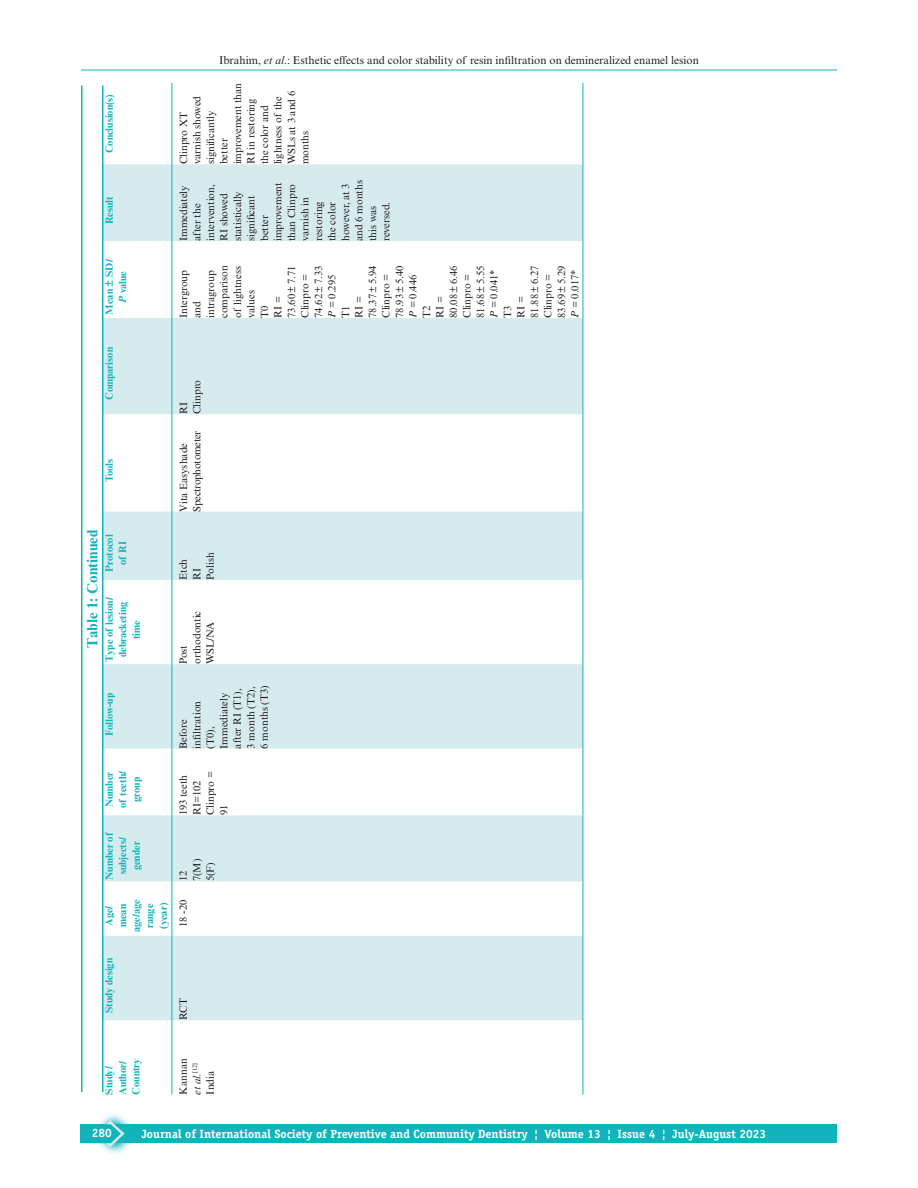
<style>
.page{position:relative;width:918px;height:1188px;background:#fff}
.page>*{position:absolute;margin:0;border:0;box-sizing:border-box;transform-origin:0 0}
.t1{font:700 15px "Times New Roman MT Std";color:#11b4bb}
.t2{font:700 12px "Officina Serif Std";color:#fff}
.t3{font:11.25px "Times New Roman MT Std";color:#231f20}
.t4{font:10.5px/13.5px "Times New Roman MT Std";color:#231f20}
.t5{font:700 10.5px/13.5px "Times New Roman MT Std";color:#11b4bb;text-align:center}
.t6{font:10.5px/13.5px "Times New Roman MT Std";letter-spacing:-.03em;color:#231f20}
.s1{font-style:italic}
</style>
<div class="page">
<div style="left:81px;top:1124px;width:756px;height:19px;background:#11b4bb"></div>
<svg style="left:102px;top:1114px;width:29px;height:40px"></svg>
<svg style="left:81px;top:1120px;width:44px;height:27px"></svg>
<hr style="left:81px;top:70px;width:756px;height:1px;background:#11b4bb">
<svg style="left:104px;top:164px;width:479px;height:856px;fill:#d5ebed"></svg>
<hr style="left:172px;top:1020px;width:1px;height:75px;background:#11b4bb">
<hr style="left:172px;top:936px;width:1px;height:84px;background:#11b4bb">
<hr style="left:172px;top:881px;width:1px;height:55px;background:#11b4bb">
<hr style="left:172px;top:815px;width:1px;height:66px;background:#11b4bb">
<hr style="left:172px;top:749px;width:1px;height:66px;background:#11b4bb">
<hr style="left:172px;top:664px;width:1px;height:85px;background:#11b4bb">
<hr style="left:172px;top:580px;width:1px;height:84px;background:#11b4bb">
<hr style="left:172px;top:512px;width:1px;height:68px;background:#11b4bb">
<hr style="left:172px;top:414px;width:1px;height:98px;background:#11b4bb">
<hr style="left:172px;top:318px;width:1px;height:96px;background:#11b4bb">
<hr style="left:172px;top:241px;width:1px;height:77px;background:#11b4bb">
<hr style="left:172px;top:164px;width:1px;height:77px;background:#11b4bb">
<hr style="left:172px;top:83px;width:1px;height:81px;background:#11b4bb">
<hr style="left:583px;top:1020px;width:1px;height:75px;background:#11b4bb">
<hr style="left:583px;top:936px;width:1px;height:84px;background:#11b4bb">
<hr style="left:583px;top:881px;width:1px;height:55px;background:#11b4bb">
<hr style="left:583px;top:815px;width:1px;height:66px;background:#11b4bb">
<hr style="left:583px;top:749px;width:1px;height:66px;background:#11b4bb">
<hr style="left:583px;top:664px;width:1px;height:85px;background:#11b4bb">
<hr style="left:583px;top:580px;width:1px;height:84px;background:#11b4bb">
<hr style="left:583px;top:512px;width:1px;height:68px;background:#11b4bb">
<hr style="left:583px;top:414px;width:1px;height:98px;background:#11b4bb">
<hr style="left:583px;top:318px;width:1px;height:96px;background:#11b4bb">
<hr style="left:583px;top:241px;width:1px;height:77px;background:#11b4bb">
<hr style="left:583px;top:164px;width:1px;height:77px;background:#11b4bb">
<hr style="left:583px;top:83px;width:1px;height:81px;background:#11b4bb">
<hr style="left:81px;top:86px;width:1px;height:1006px;background:#11b4bb">
<hr style="left:102px;top:86px;width:2px;height:1006px;background:#11b4bb">
<p class="t5" style="left:102px;top:153px;width:61px;rotate:-90deg">Conclusion(s)</p>
<p class="t5" style="left:102px;top:224px;width:29px;rotate:-90deg">Result</p>
<p class="t5" style="left:102px;top:315px;width:57px;rotate:-90deg">Mean ± SD/<br><span class="s1">P</span> value</p>
<p class="t3" style="left:219px;top:54px;width:481px">Ibrahim, <span class="s1">et al</span>.: Esthetic effects and color stability of resin infiltration on demineralized enamel lesion</p>
<p class="t4" style="left:177px;top:164px;width:83px;rotate:-90deg">Clinpro XT varnish showed significantly better improvement than<br>RI in restoring the color and lightness of the<br>WSLs at 3 and 6 months</p>
<p class="t4" style="left:177px;top:241px;width:62px;rotate:-90deg">Immediately after the intervention,<br>RI showed statistically significant better improvement than Clinpro varnish in restoring<br>the color however, at 3 and 6 months this was reversed.</p>
<p class="t4" style="left:177px;top:318px;width:54px;rotate:-90deg">Intergroup and intragroup comparison of lightness values<br>T0<br>RI =<br>73.60±7.71<br>Clinpro =<br>74.62±7.33<br><span class="s1">P =</span> 0.295<br>T1<br>RI =<br>78.37±5.94<br>Clinpro =<br>78.93±5.40<br><span class="s1">P =</span> 0.446<br>T2<br>RI =<br>80.08±6.46<br>Clinpro =<br>81.68±5.55<br><span class="s1">P =</span> 0.041*<br>T3<br>RI =<br>81.88±6.27<br>Clinpro =<br>83.69±5.29<br><span class="s1">P =</span> 0.017*</p>
<p class="t5" style="left:102px;top:400px;width:54px;rotate:-90deg">Comparison</p>
<p class="t5" style="left:102px;top:482px;width:25px;rotate:-90deg">Tools</p>
<h1 class="t1" style="left:83px;top:648px;width:119px;rotate:-90deg">Table 1: Continued</h1>
<p class="t5" style="left:102px;top:572px;width:39px;rotate:-90deg">Protocol of RI</p>
<p class="t5" style="left:102px;top:662px;width:66px;rotate:-90deg">Type of lesion/ debracketing time</p>
<p class="t5" style="left:102px;top:736px;width:45px;rotate:-90deg">Follow-up</p>
<p class="t5" style="left:102px;top:808px;width:38px;rotate:-90deg">Number of teeth/ group</p>
<p class="t5" style="left:102px;top:880px;width:49px;rotate:-90deg">Number of subjects/ gender</p>
<p class="t5" style="left:102px;top:932px;width:35px;rotate:-90deg">Age/ mean age/age range (year)</p>
<p class="t5" style="left:102px;top:1013px;width:57px;rotate:-90deg">Study design</p>
<p class="t4" style="left:177px;top:414px;width:36px;rotate:-90deg">RI<br>Clinpro</p>
<p class="t6" style="left:177px;top:512px;width:82px;rotate:-90deg">Vita Easyshade<br>Spectrophotometer</p>
<p class="t4" style="left:177px;top:580px;width:29px;rotate:-90deg">Etch<br>RI<br>Polish</p>
<p class="t4" style="left:177px;top:664px;width:55px;rotate:-90deg">Post orthodontic<br>WSL/NA</p>
<p class="t4" style="left:177px;top:749px;width:65px;rotate:-90deg">Before infiltration (T0),<br>Immediately after RI (T1),<br>3 month (T2),<br>6 months (T3)</p>
<p class="t4" style="left:177px;top:815px;width:45px;rotate:-90deg">193 teeth<br>RI=102<br>Clinpro =<br>91</p>
<p class="t4" style="left:177px;top:881px;width:24px;rotate:-90deg">12<br>7(M)<br>5(F)</p>
<p class="t4" style="left:177px;top:927px;width:29px;rotate:-90deg">18 -20</p>
<p class="t4" style="left:177px;top:1020px;width:23px;rotate:-90deg">RCT</p>
<p class="t5" style="left:102px;top:1095px;width:38px;text-align:left;rotate:-90deg">Study/<br>Author/<br>Country</p>
<p class="t4" style="left:177px;top:1095px;width:38px;rotate:-90deg">Kannan <span class="s1">et al.</span><sup>[12]<br></sup>India</p>
<p class="t2" style="left:92px;top:1126px;width:22px">280</p>
<p class="t2" style="left:142px;top:1126px;width:626px">Journal of International Society of Preventive and Community Dentistry ¦ Volume 13 ¦ Issue 4 ¦ July-August 2023</p>
</div>
